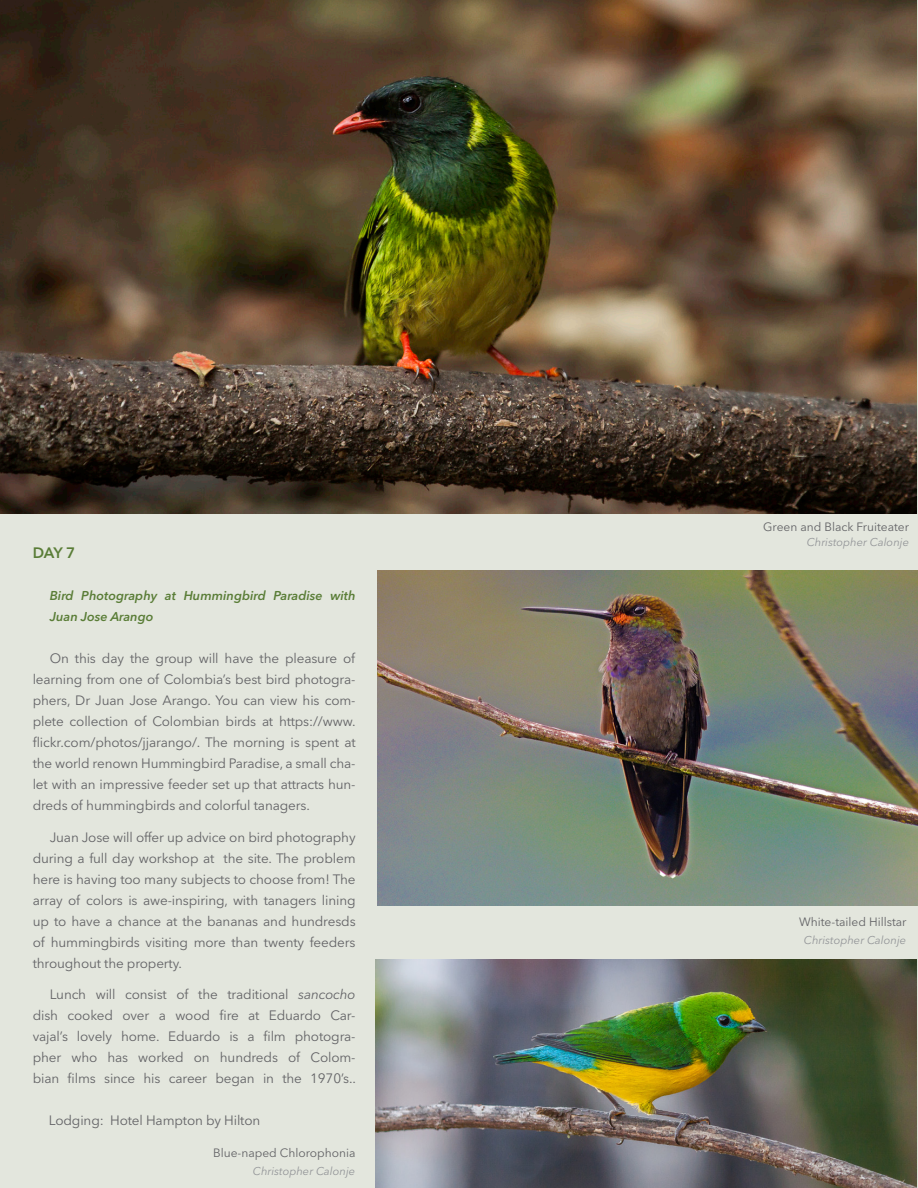
<style>
.page{position:relative;width:918px;height:1188px;background:#e3e6dd}
.page>*{position:absolute;margin:0;border:0;box-sizing:border-box;transform-origin:0 0}
.Titulos{font:600 15px "Avenir Next LT Pro";color:#5a7d37}
.Parrafos{font:13.5px/21px "Avenir Next LT Pro";letter-spacing:-.01em;color:#636366;text-align:justify}
.Subtitulo{font:italic 600 12.75px/21px "Avenir Next LT Pro";color:#5a7d37}
.Pie_de_foto_GRIS_IZQ{font:12px "Avenir Next LT Pro";color:#636366}
.Pie_de_foto_AUTOR_GR{font:italic 11.25px "Avenir Next LT Pro";color:#939598}
.s1{font-style:italic}
</style>
<div class="page">
<img style="left:0;top:0;width:917px;height:514px">
<img style="left:375px;top:959px;width:542px;height:229px">
<img style="left:377px;top:571px;width:541px;height:334px">
<p class="Titulos" style="left:33px;top:544px;width:44px">DAY 7</p>
<p class="Subtitulo" style="left:50px;top:585px;width:307px">Bird Photography at Hummingbird Paradise with<br>Juan Jose Arango</p>
<p class="Parrafos" style="left:33px;top:648px;width:324px;text-indent:17px">On this day the group will have the pleasure of learning from one of Colombia’s best bird photogra&shy;phers, Dr Juan Jose Arango. You can view his com&shy;plete collection of Colombian birds at https://www. flickr.com/photos/jjarango/. The morning is spent at the world renown Hummingbird Paradise, a small cha&shy;let with an impressive feeder set up that attracts hun&shy;dreds of hummingbirds and colorful tanagers.</p>
<p class="Parrafos" style="left:33px;top:826px;width:324px;text-indent:17px">Juan Jose will offer up advice on bird photography during a full day workshop at the site. The problem here is having too many subjects to choose from! The array of colors is awe-inspiring, with tanagers lining up to have a chance at the bananas and hundresds of hummingbirds visiting more than twenty feeders throughout the property.</p>
<p class="Parrafos" style="left:33px;top:984px;width:325px;text-indent:17px">Lunch will consist of the traditional <span class="s1">sancocho </span>dish cooked over a wood fire at Eduardo Car&shy;vajal’s lovely home. Eduardo is a film photogra&shy;pher who has worked on hundreds of Colom&shy;bian films since his career began in the 1970’s..</p>
<p class="Parrafos" style="left:49px;top:1110px;width:213px">Lodging: Hotel Hampton by Hilton</p>
<p class="Pie_de_foto_GRIS_IZQ" style="left:213px;top:1146px;width:144px">Blue-naped Chlorophonia</p>
<p class="Pie_de_foto_AUTOR_GR" style="left:253px;top:1165px;width:104px">Christopher Calonje</p>
<p class="Pie_de_foto_GRIS_IZQ" style="left:763px;top:520px;width:147px">Green and Black Fruiteater</p>
<p class="Pie_de_foto_AUTOR_GR" style="left:807px;top:536px;width:104px">Christopher Calonje</p>
<p class="Pie_de_foto_GRIS_IZQ" style="left:799px;top:915px;width:109px">White-tailed Hillstar</p>
<p class="Pie_de_foto_AUTOR_GR" style="left:804px;top:934px;width:104px">Christopher Calonje</p>
</div>
